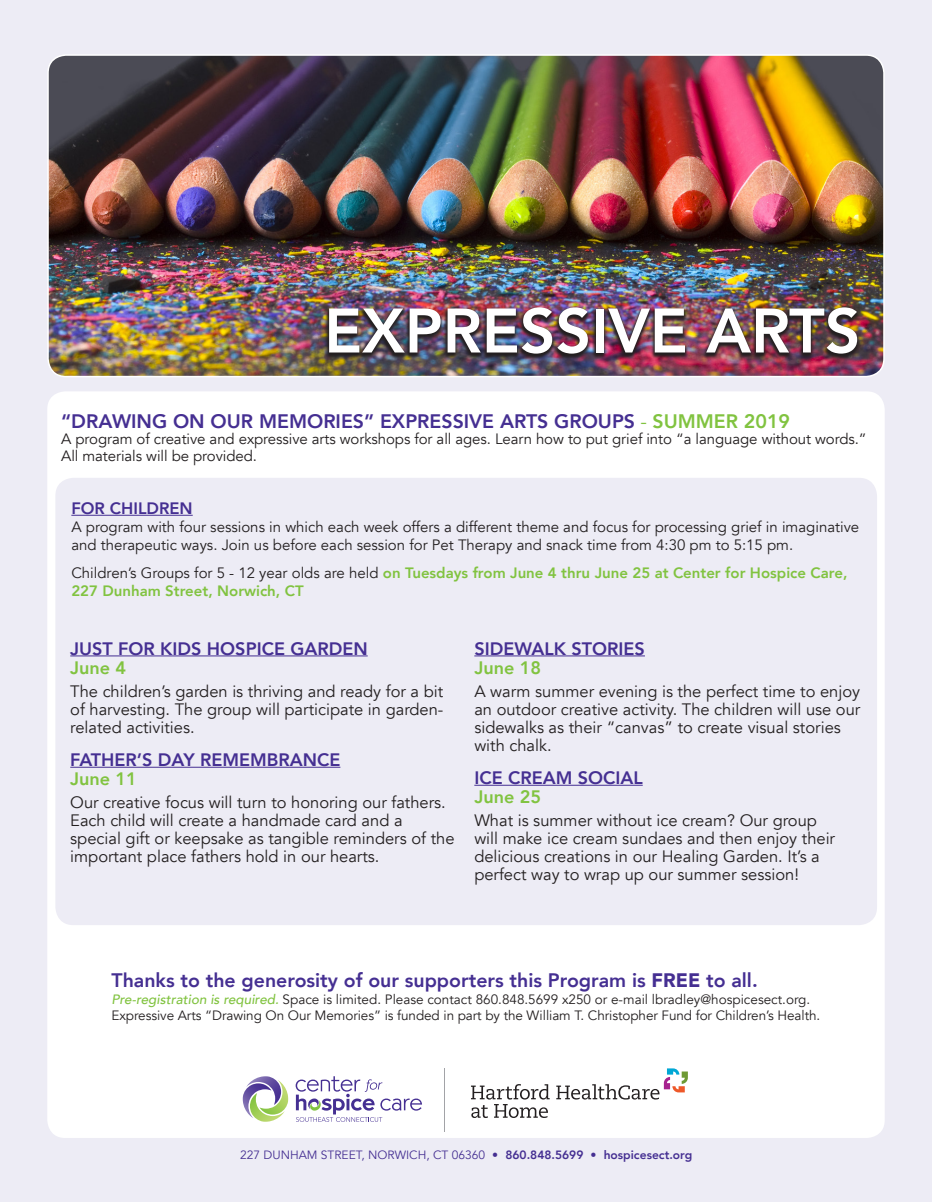
<style>
.page{position:relative;width:932px;height:1202px;background:#edecf5}
.page>*{position:absolute;margin:0;border:0;box-sizing:border-box;transform-origin:0 0}
.t1{font:800 62.1px "Avenir";color:#fff}
.t2{font:800 19.5px "Avenir";color:#452f92}
.t3{font:800 18px/19.5px "Avenir";color:#452f92}
.t4{font:16.5px/18px "Avenir";color:#231f20}
.t5{font:800 16.5px "Avenir";color:#452f92}
.t6{font:15px/16.5px "Avenir";color:#231f20}
.t7{font:800 15px/18px "Avenir";color:#81c340}
.t8{font:13.5px "Avenir";letter-spacing:-.005em;color:#231f20}
.t9{font:12px "Avenir";color:#452f92}
.s1{font-weight:400;color:#81c340}
.s2{color:#81c340}
.s3{font-weight:400;color:#231f20}
.s4{font-weight:900}
.s5{font-weight:500;font-style:italic;color:#81c340}
.s6{font-weight:800}
</style>
<div class="page">
<div style="left:47px;top:391px;width:837px;height:747px;background:#fff;border-radius:18px"></div>
<div style="left:55px;top:478px;width:822px;height:447px;background:#edecf5;border-radius:18px"></div>
<img style="left:48px;top:55px;width:836px;height:321px">
<div style="left:47px;top:54px;width:837px;height:323px;border:2px solid #fff;border-radius:18px"></div>
<img style="left:325px;top:306px;width:536px;height:55px">
<hr style="left:70px;top:655px;width:298px;height:1px;background:#452f92">
<hr style="left:70px;top:766px;width:270px;height:1px;background:#452f92">
<hr style="left:474px;top:655px;width:171px;height:1px;background:#452f92">
<hr style="left:474px;top:784px;width:168px;height:1px;background:#452f92">
<hr style="left:71px;top:515px;width:122px;height:1px;background:#452f92">
<svg style="left:295px;top:1076px;width:127px;height:45px"></svg>
<svg style="left:243px;top:1076px;width:45px;height:45px"></svg>
<svg style="left:471px;top:1084px;width:78px;height:34px"></svg>
<svg style="left:556px;top:1068px;width:132px;height:31px"></svg>
<hr style="left:444px;top:1068px;width:1px;height:63px;background:#a2a3a7">
<p class="t1" style="left:324px;top:282px;width:537px">EXPRESSIVE ARTS</p>
<p class="t2" style="left:61px;top:406px;width:730px">“DRAWING ON OUR MEMORIES” EXPRESSIVE ARTS GROUPS <span class="s1">-</span> <span class="s2">SUMMER 2019</span></p>
<p class="t6" style="left:61px;top:431px;width:807px">A program of creative and expressive arts workshops for all ages. Learn how to put grief into “a language without words.”<br>All materials will be provided.</p>
<p class="t5" style="left:71px;top:495px;width:123px">FOR CHILDREN</p>
<p class="t6" style="left:71px;top:518px;width:789px;line-height:18px">A program with four sessions in which each week offers a different theme and focus for processing grief in imaginative and therapeutic ways. Join us before each session for Pet Therapy and snack time from 4:30 pm to 5:15 pm.</p>
<p class="t7" style="left:71px;top:564px;width:777px"><span class="s3">Children’s Groups for 5 - 12 year olds are held</span> on Tuesdays from June 4 thru June 25 at Center for Hospice Care,<br>227 Dunham Street, Norwich, CT</p>
<p class="t3" style="left:70px;top:638px;width:299px">JUST FOR KIDS HOSPICE GARDEN<br><span class="s2">June 4</span></p>
<p class="t4" style="left:70px;top:682px;width:374px;text-align:justify">The children’s garden is thriving and ready for a bit of harvesting. The group will participate in garden&shy;related activities.</p>
<p class="t3" style="left:70px;top:750px;width:271px">FATHER’S DAY REMEMBRANCE<br><span class="s2">June 11</span></p>
<p class="t4" style="left:70px;top:793px;width:386px">Our creative focus will turn to honoring our fathers.<br>Each child will create a handmade card and a special gift or keepsake as tangible reminders of the important place fathers hold in our hearts.</p>
<p class="t3" style="left:474px;top:638px;width:172px">SIDEWALK STORIES<br><span class="s2">June 18</span></p>
<p class="t4" style="left:474px;top:682px;width:387px">A warm summer evening is the perfect time to enjoy an outdoor creative activity. The children will use our sidewalks as their “canvas” to create visual stories with chalk.</p>
<p class="t3" style="left:474px;top:768px;width:170px">ICE CREAM SOCIAL<br><span class="s2">June 25</span></p>
<p class="t4" style="left:474px;top:811px;width:362px">What is summer without ice cream? Our group will make ice cream sundaes and then enjoy their delicious creations in our Healing Garden. It’s a perfect way to wrap up our summer session!</p>
<p class="t2" style="left:111px;top:964px;width:647px">Thanks to the generosity of our supporters this Program is <span class="s4">FREE</span> to all.</p>
<p class="t8" style="left:111px;top:991px;width:700px"><span class="s5">Pre-registration is required.</span> Space is limited. Please contact 860.848.5699 x250 or e-mail lbradley@hospicesect.org.</p>
<p class="t8" style="left:111px;top:1007px;width:710px">Expressive Arts “Drawing On Our Memories” is funded in part by the William T. Christopher Fund for Children’s Health.</p>
<p class="t9" style="left:240px;top:1147px;width:453px">227 DUNHAM STREET, NORWICH, CT 06360 <span class="s6">• 860.848.5699 • hospicesect.org</span></p>
</div>
